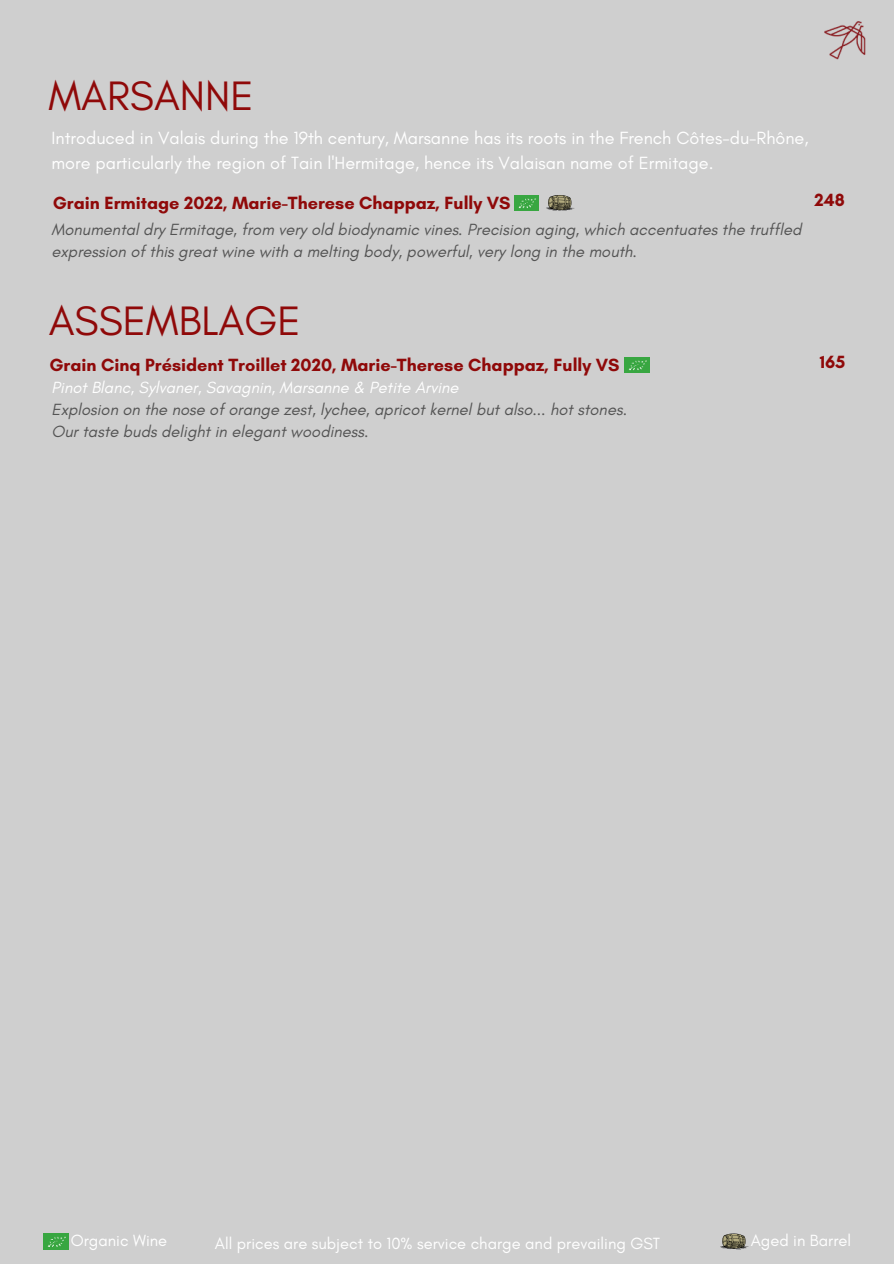
<style>
.page{position:relative;width:894px;height:1264px;background:#fff}
.page>*{position:absolute;margin:0;border:0;box-sizing:border-box;transform-origin:0 0}
.t1{font:41.85px "Glacial Indifference";color:#8f0909}
.t2{font:18px/24.8px "Glacial Indifference";color:#fff}
.t3{font:700 18px "Glacial Indifference";color:#8f0909}
.t4{font:italic 16.5px/22.5px "Glacial Indifference";color:#545454}
.t5{font:16.5px "Glacial Indifference";color:#fff}
.t6{font:italic 16.5px "Glacial Indifference";color:#fff}
</style>
<div class="page">
<div style="left:0;top:0;width:893px;height:1263px;background:#cfcfcf"></div>
<img style="left:43px;top:1233px;width:25px;height:16px">
<svg style="left:720px;top:1233px;width:28px;height:16px"></svg>
<img style="left:824px;top:21px;width:42px;height:39px">
<img style="left:624px;top:357px;width:25px;height:16px">
<img style="left:514px;top:195px;width:24px;height:16px">
<svg style="left:546px;top:195px;width:28px;height:16px"></svg>
<h1 class="t1" style="left:48px;top:73px;width:207px">MARSANNE</h1>
<p class="t2" style="left:52px;top:126px;width:758px">Introduced in Valais during the 19th century, Marsanne has its roots in the French Côtes-du-Rhône, more particularly the region of Tain l'Hermitage, hence its Valaisan name of Ermitage.</p>
<p class="t3" style="left:53px;top:191px;width:459px">Grain Ermitage 2022, Marie-Therese Chappaz, Fully VS</p>
<p class="t4" style="left:52px;top:218px;width:751px">Monumental dry Ermitage, from very old biodynamic vines. Precision aging, which accentuates the truffled expression of this great wine with a melting body, powerful, very long in the mouth.</p>
<p class="t3" style="left:814px;top:189px;width:32px">248</p>
<h1 class="t1" style="left:49px;top:297px;width:253px">ASSEMBLAGE</h1>
<p class="t3" style="left:49px;top:353px;width:571px">Grain Cinq Président Troillet 2020, Marie-Therese Chappaz, Fully VS</p>
<p class="t6" style="left:52px;top:378px;width:408px">Pinot Blanc, Sylvaner, Savagnin, Marsanne &amp; Petite Arvine</p>
<p class="t4" style="left:52px;top:398px;width:577px">Explosion on the nose of orange zest, lychee, apricot kernel but also... hot stones.<br>Our taste buds delight in elegant woodiness.</p>
<p class="t3" style="left:819px;top:351px;width:27px">165</p>
<p class="t5" style="left:71px;top:1230px;width:98px">Organic Wine</p>
<p class="t5" style="left:750px;top:1230px;width:102px">Aged in Barrel</p>
<p class="t5" style="left:215px;top:1233px;width:446px">All prices are subject to 10% service charge and prevailing GST</p>
</div>
